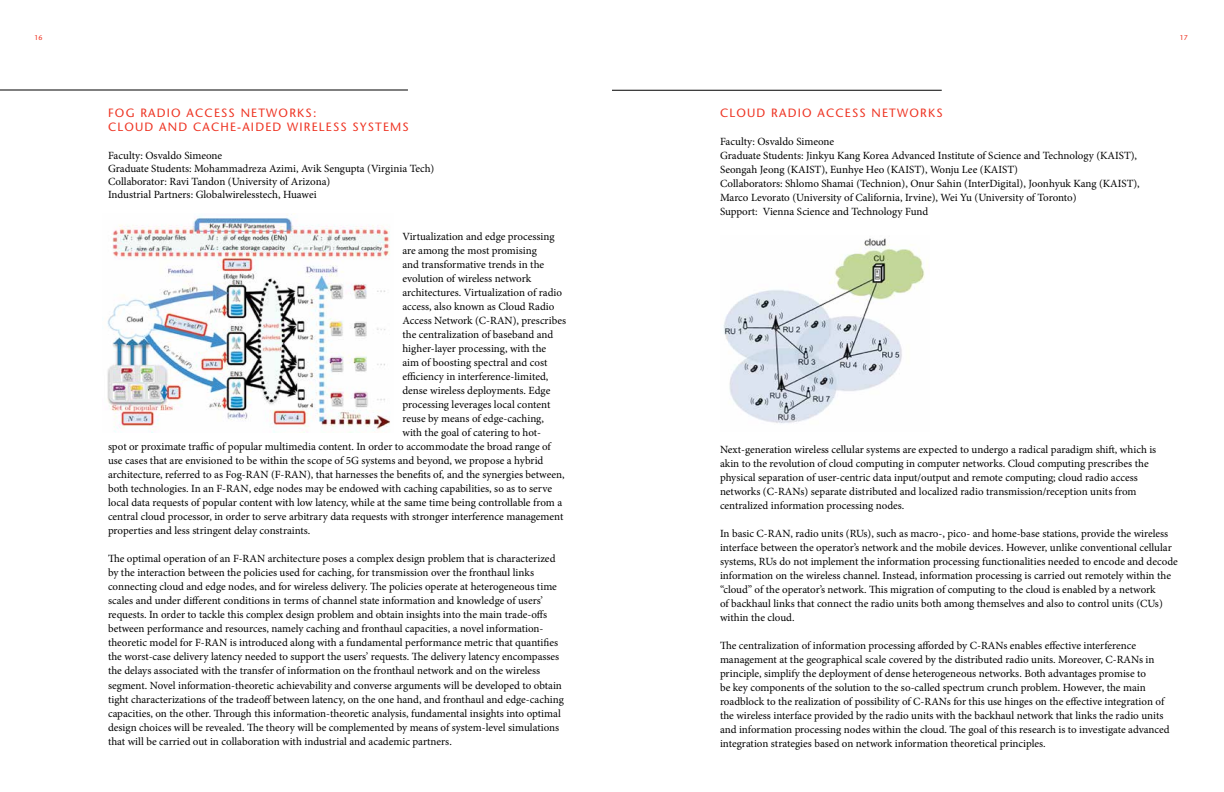
<style>
.page{position:relative;width:1224px;height:792px;background:#fff}
.page>*{position:absolute;margin:0;border:0;box-sizing:border-box;transform-origin:0 0}
.t1{font:500 12px/14.4px "Stone Sans Std";letter-spacing:.1em;color:#ee3524}
.t2{font:11px/14px "Minion Pro";color:#000}
.t3{font:500 7px "Stone Sans Std";color:#ee3524}
</style>
<div class="page">
<hr style="left:0;top:90px;width:408px;height:1px;background:#000">
<hr style="left:612px;top:90px;width:330px;height:1px;background:#000">
<img style="left:107px;top:216px;width:283px;height:217px">
<img style="left:723px;top:238px;width:202px;height:186px">
<p class="t3" style="left:35px;top:34px;width:10px">16</p>
<p class="t3" style="left:1180px;top:34px;width:10px">17</p>
<p class="t1" style="left:108px;top:105px;width:302px;text-indent:106px">ESS NETWORKS:<br>CLOUD AN D CACHE-AIDED WIRELESS SYSTEMS</p>
<p class="t2" style="left:108px;top:149px;width:328px;line-height:13.2px">Faculty: Osvaldo Simeone<br>Graduate Students: Mohammadreza Azimi, Avik Sengupta (Virginia Tech)<br>Collaborator: Ravi Tandon (University of Arizona)<br>Industrial Partners: Globalwirelesstech, Huawei</p>
<p class="t2" style="left:402px;top:230px;width:154px">Virtualization and edge processing</p>
<p class="t2" style="left:402px;top:244px;width:136px">are among the most promising</p>
<p class="t2" style="left:402px;top:258px;width:143px">and transformative trends in the</p>
<p class="t2" style="left:402px;top:272px;width:130px">evolution of wireless network</p>
<p class="t2" style="left:402px;top:286px;width:161px">architectures. Virtualization of radio</p>
<p class="t2" style="left:402px;top:300px;width:154px">access, also known as Cloud Radio</p>
<p class="t2" style="left:402px;top:314px;width:165px">Access Network (C-RAN), prescribes</p>
<p class="t2" style="left:402px;top:328px;width:152px">the centralization of baseband and</p>
<p class="t2" style="left:402px;top:342px;width:145px">higher-layer processing, with the</p>
<p class="t2" style="left:402px;top:356px;width:146px">aim of boosting spectral and cost</p>
<p class="t2" style="left:402px;top:370px;width:147px">efficiency in interference-limited,</p>
<p class="t2" style="left:402px;top:384px;width:149px">dense wireless deployments. Edge</p>
<p class="t2" style="left:402px;top:398px;width:149px">processing leverages local content</p>
<p class="t2" style="left:402px;top:412px;width:143px">reuse by means of edge-caching,</p>
<p class="t2" style="left:402px;top:426px;width:140px">with the goal of catering to hot-</p>
<p class="t2" style="left:108px;top:440px;width:444px">spot or proximate traffic of popular multimedia content. In order to accommodate the broad range of</p>
<p class="t2" style="left:108px;top:454px;width:437px">use cases that are envisioned to be within the scope of 5G systems and beyond, we propose a hybrid</p>
<p class="t2" style="left:108px;top:468px;width:458px">architecture, referred to as Fog-RAN (F-RAN), that harnesses the benefits of, and the synergies between,</p>
<p class="t2" style="left:108px;top:482px;width:446px">both technologies. In an F-RAN, edge nodes may be endowed with caching capabilities, so as to serve</p>
<p class="t2" style="left:108px;top:496px;width:456px">local data requests of popular content with low latency, while at the same time being controllable from a</p>
<p class="t2" style="left:108px;top:510px;width:457px">central cloud processor, in order to serve arbitrary data requests with stronger interference management</p>
<p class="t2" style="left:108px;top:524px;width:204px">properties and less stringent delay constraints.</p>
<p class="t2" style="left:108px;top:552px;width:457px">The optimal operation of an F-RAN architecture poses a complex design problem that is characterized by the interaction between the policies used for caching, for transmission over the fronthaul links connecting cloud and edge nodes, and for wireless delivery. The policies operate at heterogeneous time scales and under different conditions in terms of channel state information and knowledge of users’ requests. In order to tackle this complex design problem and obtain insights into the main trade-offs between performance and resources, namely caching and fronthaul capacities, a novel information&shy;theoretic model for F-RAN is introduced along with a fundamental performance metric that quantifies the worst-case delivery latency needed to support the users’ requests. The delivery latency encompasses the delays associated with the transfer of information on the fronthaul network and on the wireless segment. Novel information-theoretic achievability and converse arguments will be developed to obtain tight characterizations of the tradeoff between latency, on the one hand, and fronthaul and edge-caching capacities, on the other. Through this information-theoretic analysis, fundamental insights into optimal design choices will be revealed. The theory will be complemented by means of system-level simulations that will be carried out in collaboration with industrial and academic partners.</p>
<p class="t1" style="left:108px;top:105px;width:89px">FOG RADIO ACC</p>
<p class="t1" style="left:720px;top:105px;width:108px">CLOUD RADIO ACC</p>
<p class="t1" style="left:845px;top:105px;width:99px">ESS NETWORKS</p>
<p class="t2" style="left:720px;top:135px;width:421px">Faculty: Osvaldo Simeone<br>Graduate Students: Jinkyu Kang Korea Advanced Institute of Science and Technology (KAIST), Seongah Jeong (KAIST), Eunhye Heo (KAIST), Wonju Lee (KAIST)<br>Collaborators: Shlomo Shamai (Technion), Onur Sahin (InterDigital), Joonhyuk Kang (KAIST), Marco Levorato (University of California, Irvine), Wei Yu (University of Toronto)<br>Support: Vienna Science and Technology Fund</p>
<p class="t2" style="left:720px;top:443px;width:438px">Next-generation wireless cellular systems are expected to undergo a radical paradigm shift, which is akin to the revolution of cloud computing in computer networks. Cloud computing prescribes the physical separation of user-centric data input/output and remote computing; cloud radio access networks (C-RANs) separate distributed and localized radio transmission/reception units from centralized information processing nodes.</p>
<p class="t2" style="left:720px;top:527px;width:459px">In basic C-RAN, radio units (RUs), such as macro-, pico- and home-base stations, provide the wireless interface between the operator’s network and the mobile devices. However, unlike conventional cellular systems, RUs do not implement the information processing functionalities needed to encode and decode information on the wireless channel. Instead, information processing is carried out remotely within the “cloud” of the operator’s network. This migration of computing to the cloud is enabled by a network<br>of backhaul links that connect the radio units both among themselves and also to control units (CUs) within the cloud.</p>
<p class="t2" style="left:720px;top:639px;width:451px">The centralization of information processing afforded by C-RANs enables effective interference management at the geographical scale covered by the distributed radio units. Moreover, C-RANs in principle, simplify the deployment of dense heterogeneous networks. Both advantages promise to<br>be key components of the solution to the so-called spectrum crunch problem. However, the main roadblock to the realization of possibility of C-RANs for this use hinges on the effective integration of the wireless interface provided by the radio units with the backhaul network that links the radio units and information processing nodes within the cloud. The goal of this research is to investigate advanced integration strategies based on network information theoretical principles.</p>
</div>
